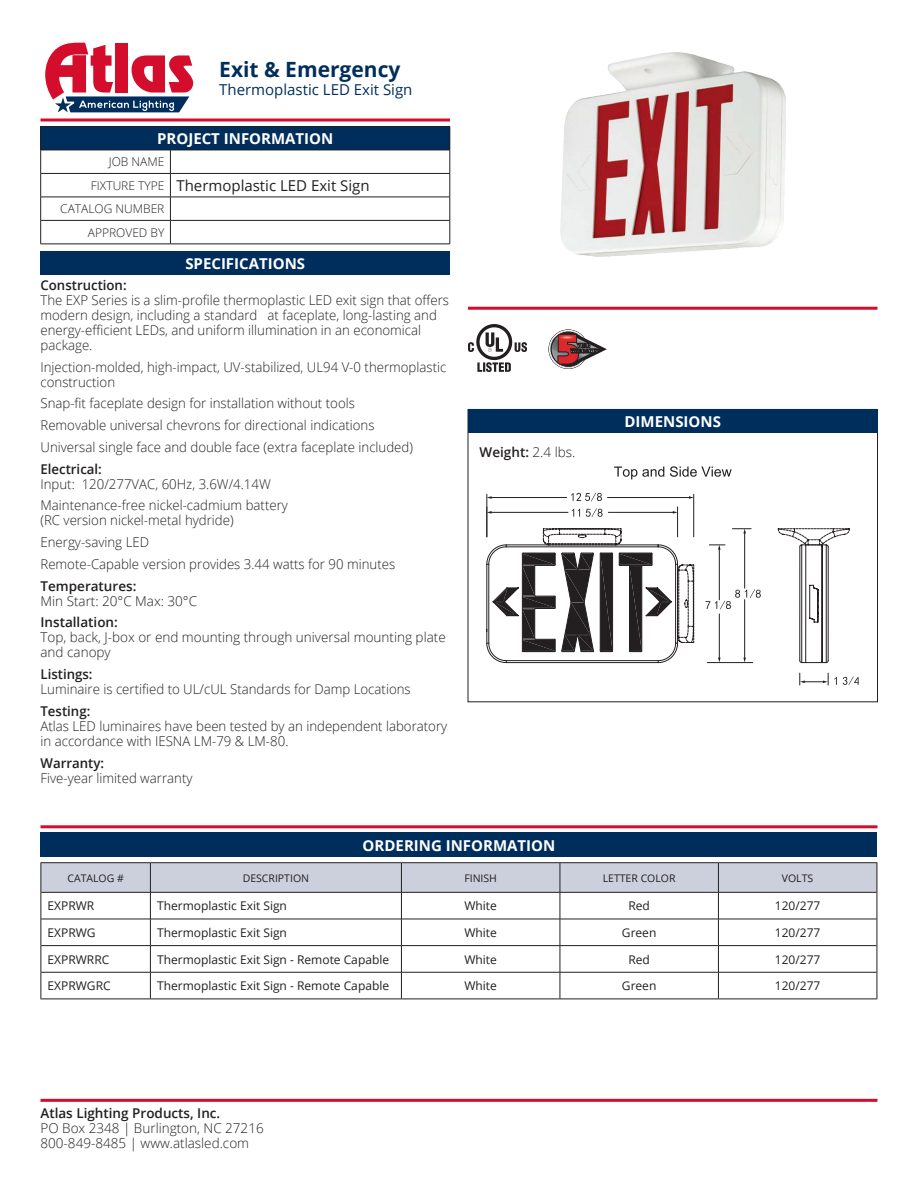
<style>
.page{position:relative;width:918px;height:1188px;background:#fff}
.page>*{position:absolute;margin:0;border:0;box-sizing:border-box;transform-origin:0 0}
.t1{font:700 21px "Open Sans";color:#002e5c}
.t2{font:700 15px "Open Sans";color:#fff}
.t3{font:15px "Open Sans";color:#231f20}
.t4{font:15px "Open Sans";color:#002e5c}
.t5{font:300 13.5px/15px "Open Sans";color:#231f20}
.t6{font:600 13.5px "Open Sans";color:#231f20}
.t7{font:12px "Open Sans";color:#231f20}
.t8{font:300 12px "Open Sans";color:#231f20}
.t9{font:10.5px "Open Sans";color:#231f20}
.s1{font-weight:600}
.s2{font-weight:300}
</style>
<div class="page">
<img style="left:560px;top:52px;width:226px;height:204px">
<div style="left:41px;top:126px;width:409px;height:24px;background:#002e5c"></div>
<hr style="left:40px;top:126px;width:130px;height:1px;background:#231f20">
<hr style="left:170px;top:126px;width:280px;height:1px;background:#231f20">
<hr style="left:40px;top:150px;width:130px;height:1px;background:#231f20">
<hr style="left:170px;top:150px;width:280px;height:1px;background:#231f20">
<hr style="left:40px;top:173px;width:130px;height:1px;background:#231f20">
<hr style="left:170px;top:173px;width:280px;height:1px;background:#231f20">
<hr style="left:40px;top:197px;width:130px;height:1px;background:#231f20">
<hr style="left:170px;top:197px;width:280px;height:1px;background:#231f20">
<hr style="left:40px;top:220px;width:130px;height:1px;background:#231f20">
<svg style="left:40px;top:127px;width:1px;height:117px"></svg>
<hr style="left:170px;top:220px;width:280px;height:1px;background:#231f20">
<svg style="left:170px;top:150px;width:1px;height:94px"></svg>
<svg style="left:450px;top:127px;width:1px;height:117px"></svg>
<hr style="left:40px;top:244px;width:130px;height:1px;background:#231f20">
<hr style="left:170px;top:244px;width:280px;height:1px;background:#231f20">
<div style="left:40px;top:251px;width:410px;height:24px;background:#002e5c"></div>
<hr style="left:40px;top:1099px;width:838px;height:3px;background:#d30d2b">
<hr style="left:40px;top:118px;width:410px;height:3px;background:#d30d2b">
<div style="left:468px;top:409px;width:410px;height:24px;background:#002e5c"></div>
<hr style="left:468px;top:307px;width:410px;height:3px;background:#d30d2b">
<img style="left:468px;top:325px;width:58px;height:47px">
<svg style="left:548px;top:329px;width:59px;height:40px"></svg>
<svg style="left:614px;top:467px;width:50px;height:12px"></svg>
<svg style="left:670px;top:466px;width:62px;height:11px"></svg>
<hr style="left:677px;top:507px;width:1px;height:30px;background:#231f20">
<hr style="left:491px;top:512px;width:77px;height:1px;background:#231f20">
<hr style="left:608px;top:512px;width:66px;height:1px;background:#231f20">
<svg style="left:572px;top:509px;width:8px;height:8px"></svg>
<svg style="left:586px;top:508px;width:17px;height:9px"></svg>
<svg style="left:800px;top:673px;width:37px;height:12px"></svg>
<svg style="left:843px;top:676px;width:16px;height:9px"></svg>
<svg style="left:486px;top:528px;width:364px;height:135px"></svg>
<hr style="left:487px;top:494px;width:1px;height:43px;background:#231f20">
<hr style="left:693px;top:494px;width:1px;height:43px;background:#231f20">
<hr style="left:491px;top:497px;width:76px;height:1px;background:#231f20">
<svg style="left:487px;top:496px;width:5px;height:3px"></svg>
<hr style="left:607px;top:497px;width:83px;height:1px;background:#231f20">
<svg style="left:689px;top:496px;width:5px;height:3px"></svg>
<svg style="left:571px;top:492px;width:31px;height:10px"></svg>
<div style="left:40px;top:833px;width:838px;height:24px;background:#002e5c"></div>
<hr style="left:40px;top:825px;width:838px;height:3px;background:#d30d2b">
<hr style="left:40px;top:862px;width:110px;height:1px;background:#231f20">
<hr style="left:150px;top:862px;width:251px;height:1px;background:#231f20">
<hr style="left:401px;top:862px;width:159px;height:1px;background:#231f20">
<hr style="left:560px;top:862px;width:158px;height:1px;background:#231f20">
<hr style="left:718px;top:862px;width:159px;height:1px;background:#231f20">
<hr style="left:40px;top:999px;width:110px;height:1px;background:#231f20">
<hr style="left:150px;top:999px;width:251px;height:1px;background:#231f20">
<hr style="left:401px;top:999px;width:159px;height:1px;background:#231f20">
<hr style="left:560px;top:999px;width:158px;height:1px;background:#231f20">
<hr style="left:718px;top:999px;width:159px;height:1px;background:#231f20">
<svg style="left:40px;top:863px;width:838px;height:136px"></svg>
<svg style="left:45px;top:43px;width:148px;height:69px"></svg>
<p class="t1" style="left:219px;top:54px;width:183px">Exit &amp; Emergency</p>
<p class="t4" style="left:219px;top:79px;width:195px">Thermoplastic LED Exit Sign</p>
<p class="t2" style="left:157px;top:128px;width:178px">PROJECT INFORMATION</p>
<p class="t8" style="left:109px;top:154px;width:57px">JOB NAME</p>
<p class="t8" style="left:91px;top:177px;width:75px">FIXTURE TYPE</p>
<p class="t3" style="left:176px;top:175px;width:195px">Thermoplastic LED Exit Sign</p>
<p class="t8" style="left:60px;top:201px;width:106px">CATALOG NUMBER</p>
<p class="t8" style="left:88px;top:224px;width:78px">APPROVED BY</p>
<p class="t2" style="left:185px;top:253px;width:121px">SPECIFICATIONS</p>
<p class="t5" style="left:40px;top:277px;width:410px"><span class="s1">Construction:<br></span>The EXP Series is a slim-profile thermoplastic LED exit sign that offers modern design, including a standard at faceplate, long-lasting and energy-efficient LEDs, and uniform illumination in an economical package.</p>
<p class="t5" style="left:40px;top:359px;width:407px">Injection-molded, high-impact, UV-stabilized, UL94 V-0 thermoplastic construction</p>
<p class="t5" style="left:40px;top:396px;width:316px">Snap-fit faceplate design for installation without tools</p>
<p class="t5" style="left:40px;top:417px;width:336px">Removable universal chevrons for directional indications</p>
<p class="t5" style="left:40px;top:439px;width:374px">Universal single face and double face (extra faceplate included)</p>
<p class="t5" style="left:40px;top:461px;width:232px"><span class="s1">Electrical:<br></span>Input: 120/277VAC, 60Hz, 3.6W/4.14W</p>
<p class="t5" style="left:40px;top:498px;width:249px">Maintenance-free nickel-cadmium battery (RC version nickel-metal hydride)</p>
<p class="t5" style="left:40px;top:534px;width:110px">Energy-saving LED</p>
<p class="t5" style="left:40px;top:556px;width:356px">Remote-Capable version provides 3.44 watts for 90 minutes</p>
<p class="t5" style="left:40px;top:578px;width:158px"><span class="s1">Temperatures:<br></span>Min Start: 20°C Max: 30°C</p>
<p class="t5" style="left:40px;top:615px;width:407px"><span class="s1">Installation:<br></span>Top, back, J-box or end mounting through universal mounting plate and canopy</p>
<p class="t5" style="left:40px;top:666px;width:372px"><span class="s1">Listings:<br></span>Luminaire is certified to UL/cUL Standards for Damp Locations</p>
<p class="t5" style="left:40px;top:703px;width:408px"><span class="s1">Testing:<br></span>Atlas LED luminaires have been tested by an independent laboratory in accordance with IESNA LM-79 &amp; LM-80.</p>
<p class="t5" style="left:40px;top:755px;width:154px"><span class="s1">Warranty:<br></span>Five-year limited warranty</p>
<p class="t6" style="left:480px;top:442px;width:97px">Weight: <span class="s2">2.4 lbs.</span></p>
<p class="t2" style="left:363px;top:835px;width:194px">ORDERING INFORMATION</p>
<p class="t2" style="left:625px;top:411px;width:98px">DIMENSIONS</p>
<p class="t9" style="left:67px;top:871px;width:58px">CATALOG #</p>
<p class="t9" style="left:243px;top:871px;width:68px">DESCRIPTION</p>
<p class="t9" style="left:464px;top:871px;width:34px">FINISH</p>
<p class="t9" style="left:603px;top:871px;width:74px">LETTER COLOR</p>
<p class="t9" style="left:782px;top:871px;width:33px">VOLTS</p>
<p class="t7" style="left:48px;top:898px;width:48px">EXPRWR</p>
<p class="t7" style="left:157px;top:898px;width:131px">Thermoplastic Exit Sign</p>
<p class="t7" style="left:464px;top:898px;width:34px">White</p>
<p class="t7" style="left:628px;top:898px;width:23px">Red</p>
<p class="t7" style="left:775px;top:898px;width:47px">120/277</p>
<p class="t7" style="left:48px;top:924px;width:50px">EXPRWG</p>
<p class="t7" style="left:157px;top:924px;width:131px">Thermoplastic Exit Sign</p>
<p class="t7" style="left:464px;top:924px;width:34px">White</p>
<p class="t7" style="left:622px;top:924px;width:36px">Green</p>
<p class="t7" style="left:775px;top:924px;width:47px">120/277</p>
<p class="t7" style="left:48px;top:951px;width:63px">EXPRWRRC</p>
<p class="t7" style="left:157px;top:951px;width:233px">Thermoplastic Exit Sign - Remote Capable</p>
<p class="t7" style="left:464px;top:951px;width:34px">White</p>
<p class="t7" style="left:628px;top:951px;width:23px">Red</p>
<p class="t7" style="left:775px;top:951px;width:47px">120/277</p>
<p class="t7" style="left:48px;top:978px;width:65px">EXPRWGRC</p>
<p class="t7" style="left:157px;top:978px;width:233px">Thermoplastic Exit Sign - Remote Capable</p>
<p class="t7" style="left:464px;top:978px;width:34px">White</p>
<p class="t7" style="left:622px;top:978px;width:36px">Green</p>
<p class="t7" style="left:775px;top:978px;width:47px">120/277</p>
<p class="t5" style="left:40px;top:1105px;width:225px"><span class="s1">Atlas Lighting Products, Inc.<br></span>PO Box 2348 | Burlington, NC 27216<br>800-849-8485 | www.atlasled.com</p>
</div>
